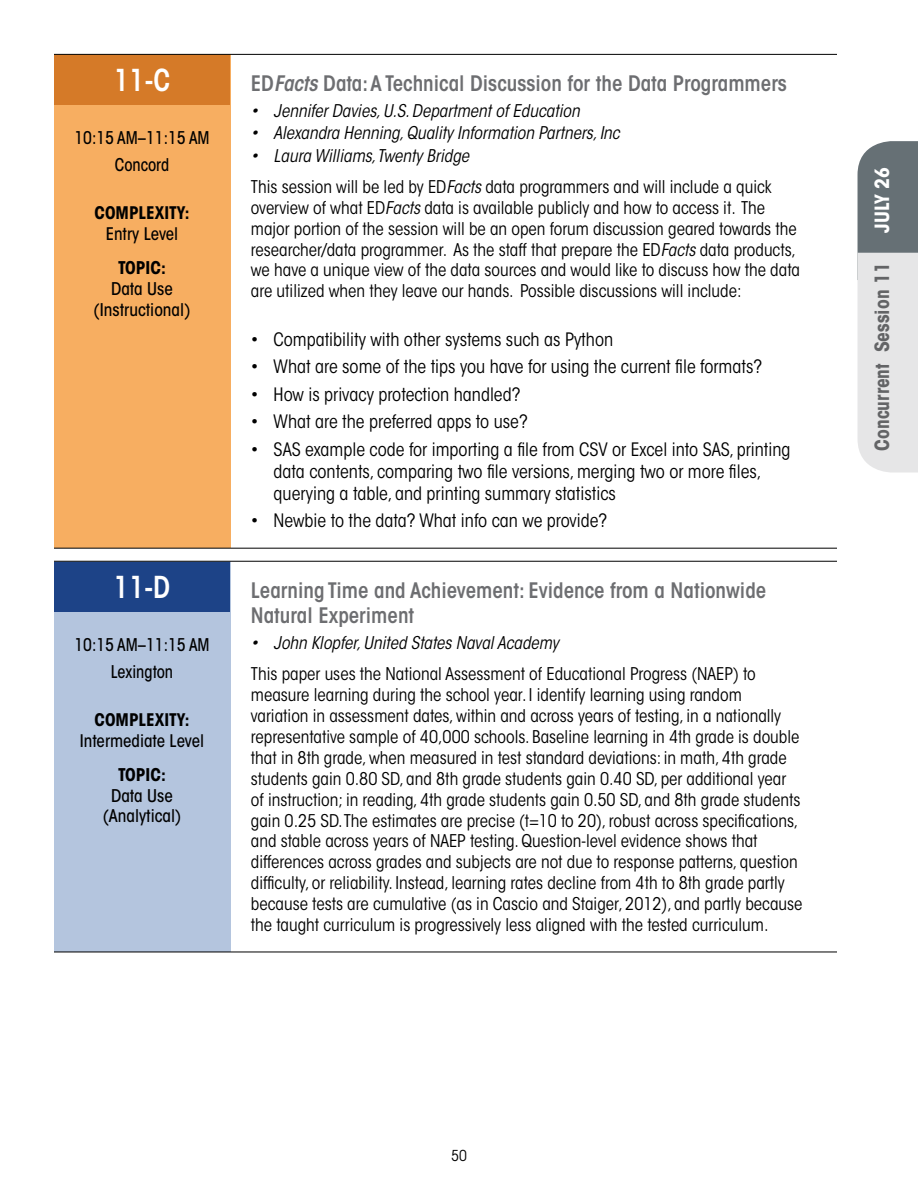
<style>
.page{position:relative;width:918px;height:1188px;background:#fff}
.page>*{position:absolute;margin:0;border:0;box-sizing:border-box;transform-origin:0 0}
.DC_Data_Use_Instruct{font:600 condensed 30px "ITC Avant Garde Std";color:#fff;scale:.95 1}
.DC_Data_Use_Analytic{font:600 condensed 30px "ITC Avant Garde Std";color:#fff;scale:.95 1}
.t1{font:600 condensed 21.15px/25.5px "ITC Avant Garde Std";color:#6d6e71}
.t2{font:700 condensed 19.5px "ITC Avant Garde Std";color:#636466}
.t3{font:700 condensed 19.5px "ITC Avant Garde Std";color:#fff}
.t4{font:condensed 18.3px/22px "ITC Avant Garde Std";color:#000}
.Abstract_Body{font:condensed 17.4px/20.9px "ITC Avant Garde Std";color:#000}
.t5{font:italic condensed 17.4px "ITC Avant Garde Std";color:#000}
.Complexity_and_Topic{font:500 condensed 17.4px/20.9px "ITC Avant Garde Std";color:#000;text-align:center}
.Time_and_Room{font:500 condensed 17.4px "ITC Avant Garde Std";color:#000;scale:.95 1}
.Complexity_and_Topic-2{font:500 condensed 17.25px/20.7px "ITC Avant Garde Std";color:#000;text-align:center}
.Complexity_and_Topic-3{font:700 condensed 17.25px/20.7px "ITC Avant Garde Std";color:#000;text-align:center}
.t6{font:condensed 15px "ITC Avant Garde Std";color:#000}
.s1{font-weight:500}
.s2{font-weight:700}
.s3{font-style:italic}
</style>
<div class="page">
<svg style="left:858px;top:141px;width:60px;height:331px;background:#bdc0c2"></svg>
<div style="left:54px;top:54px;width:176px;height:494px;background:#f7ae61"></div>
<div style="left:54px;top:561px;width:176px;height:391px;background:#b4c5de"></div>
<hr style="left:54px;top:54px;width:176px;height:1px;background:#000">
<hr style="left:230px;top:54px;width:607px;height:1px;background:#000">
<hr style="left:54px;top:952px;width:176px;height:1px;background:#000">
<hr style="left:230px;top:952px;width:607px;height:1px;background:#000">
<hr style="left:54px;top:548px;width:176px;height:1px;background:#000">
<hr style="left:230px;top:548px;width:607px;height:1px;background:#000">
<hr style="left:54px;top:561px;width:176px;height:1px;background:#000">
<hr style="left:230px;top:561px;width:607px;height:1px;background:#000">
<div style="left:54px;top:55px;width:176px;height:50px;background:#d57a28"></div>
<div style="left:54px;top:562px;width:176px;height:50px;background:#1d4387"></div>
<p class="DC_Data_Use_Instruct" style="left:114px;top:61px;width:61px">11-C</p>
<p class="Time_and_Room" style="left:74px;top:127px;width:144px">10:15 AM–11:15 AM</p>
<p class="Time_and_Room" style="left:115px;top:154px;width:59px">Concord</p>
<p class="Complexity_and_Topic-3" style="left:95px;top:202px;width:96px">COMPLEXITY:<br><span class="s1">Entry Level</span></p>
<p class="Complexity_and_Topic" style="left:94px;top:257px;width:98px"><span class="s2">TOPIC:<br></span>Data Use (Instructional)</p>
<p class="DC_Data_Use_Analytic" style="left:114px;top:568px;width:61px">11-D</p>
<p class="Time_and_Room" style="left:74px;top:634px;width:144px">10:15 AM–11:15 AM</p>
<p class="Time_and_Room" style="left:111px;top:661px;width:67px">Lexington</p>
<p class="Complexity_and_Topic-2" style="left:80px;top:709px;width:126px"><span class="s2">COMPLEXITY:<br></span>Intermediate Level</p>
<p class="Complexity_and_Topic" style="left:103px;top:764px;width:80px"><span class="s2">TOPIC:<br></span>Data Use (Analytical)</p>
<h3 class="t1" style="left:251px;top:70px;width:538px">ED<span class="s3">Facts</span> Data: A Technical Discussion for the Data Programmers</h3>
<p class="t5" style="left:251px;top:100px;width:330px">• Jennifer Davies, U.S. Department of Education</p>
<p class="t5" style="left:251px;top:122px;width:370px">• Alexandra Henning, Quality Information Partners, Inc</p>
<p class="t5" style="left:251px;top:145px;width:220px">• Laura Williams, Twenty Bridge</p>
<p class="Abstract_Body" style="left:251px;top:176px;width:551px">This session will be led by ED<span class="s3">Facts</span> data programmers and will include a quick overview of what ED<span class="s3">Facts</span> data is available publicly and how to access it. The major portion of the session will be an open forum discussion geared towards the researcher/data programmer. As the staff that prepare the ED<span class="s3">Facts</span> data products, we have a unique view of the data sources and would like to discuss how the data are utilized when they leave our hands. Possible discussions will include:</p>
<p class="t4" style="left:251px;top:328px;width:364px">• Compatibility with other systems such as Python</p>
<p class="t4" style="left:251px;top:356px;width:513px">• What are some of the tips you have for using the current file formats?</p>
<p class="t4" style="left:251px;top:383px;width:271px">• How is privacy protection handled?</p>
<p class="t4" style="left:251px;top:411px;width:278px">• What are the preferred apps to use?</p>
<p class="t4" style="left:274px;top:438px;width:518px;text-indent:-23px">• SAS example code for importing a file from CSV or Excel into SAS, printing data contents, comparing two file versions, merging two or more files, querying a table, and printing summary statistics</p>
<p class="t4" style="left:251px;top:510px;width:358px">• Newbie to the data? What info can we provide?</p>
<h3 class="t1" style="left:251px;top:577px;width:517px">Learning Time and Achievement: Evidence from a Nationwide<br>Natural Experiment</h3>
<p class="t5" style="left:251px;top:633px;width:309px">• John Klopfer, United States Naval Academy</p>
<p class="Abstract_Body" style="left:251px;top:664px;width:553px">This paper uses the National Assessment of Educational Progress (NAEP) to measure learning during the school year. I identify learning using random variation in assessment dates, within and across years of testing, in a nationally representative sample of 40,000 schools. Baseline learning in 4th grade is double that in 8th grade, when measured in test standard deviations: in math, 4th grade students gain 0.80 SD, and 8th grade students gain 0.40 SD, per additional year of instruction; in reading, 4th grade students gain 0.50 SD, and 8th grade students gain 0.25 SD. The estimates are precise (t=10 to 20), robust across specifications, and stable across years of NAEP testing. Question-level evidence shows that differences across grades and subjects are not due to response patterns, question difficulty, or reliability. Instead, learning rates decline from 4th to 8th grade partly because tests are cumulative (as in Cascio and Staiger, 2012), and partly because the taught curriculum is progressively less aligned with the tested curriculum.</p>
<p class="t3" style="left:870px;top:233px;width:68px;rotate:-90deg">JULY 26</p>
<p class="t2" style="left:870px;top:451px;width:190px;rotate:-90deg">Concurrent Session 11</p>
<p class="t6" style="left:451px;top:1147px;width:17px">50</p>
</div>
